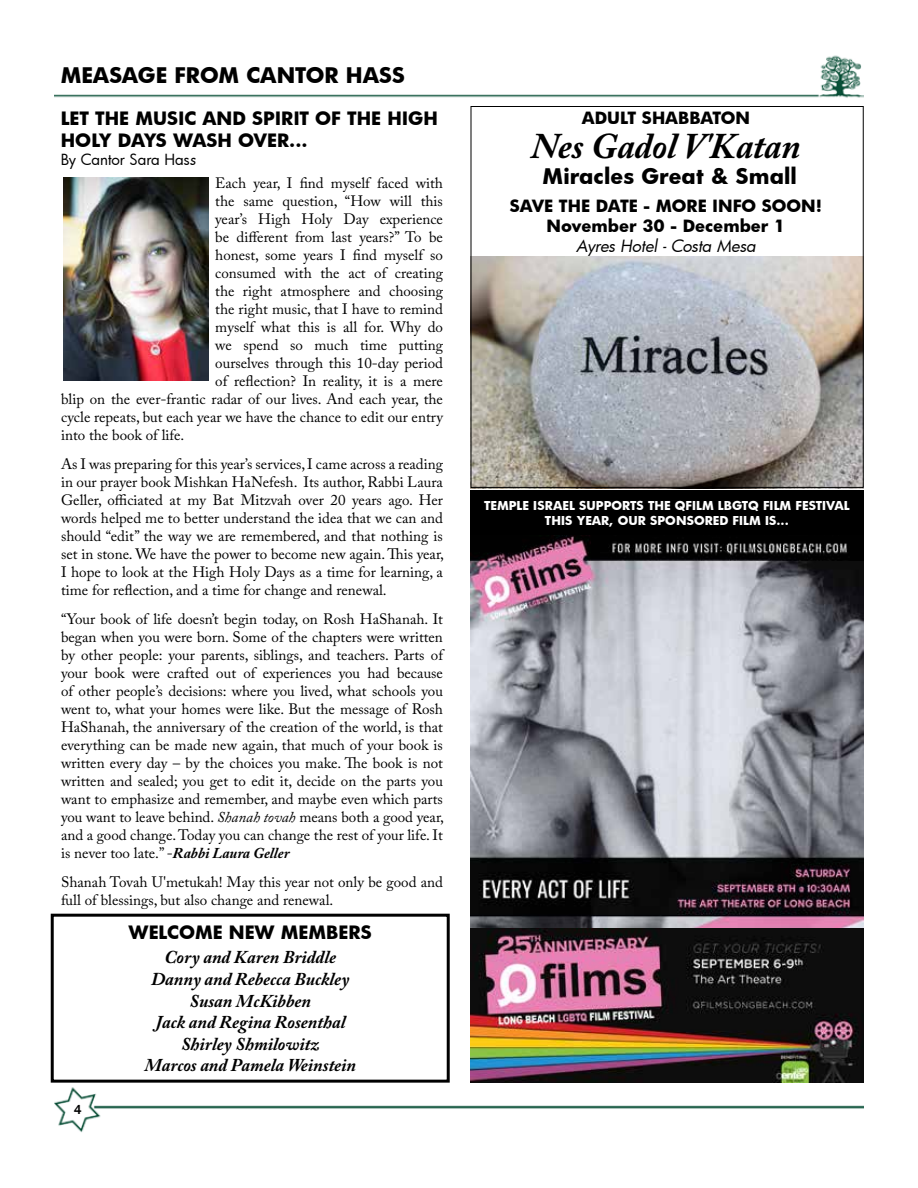
<style>
.page{position:relative;width:918px;height:1188px;background:#fff}
.page>*{position:absolute;margin:0;border:0;box-sizing:border-box;transform-origin:0 0}
.t1{font:italic 700 36px "Adobe Caslon Pro";color:#000}
.t2{font:700 21px "Futura";color:#000}
.t3{font:italic 700 18px/21.6px "Adobe Caslon Pro";color:#000;text-align:center}
.t4{font:700 18px/21.6px "Futura";color:#000}
.t5{font:700 16.5px/19.8px "Futura";color:#000;text-align:center}
.t6{font:italic 16.5px "Futura";letter-spacing:-.005em;color:#000}
.t7{font:15px/18px "Adobe Caslon Pro";color:#000;text-align:justify}
.t8{font:15px "Futura";letter-spacing:-.005em;color:#000}
.t9{font:500 13.5px "Franklin Gothic";color:#000}
.t10{font:700 12px/14.4px "Futura";color:#fff;text-align:center}
.s1{font-style:italic}
.s2{font-weight:700;font-style:italic}
</style>
<div class="page">
<img style="left:54px;top:1087px;width:810px;height:46px">
<img style="left:54px;top:55px;width:810px;height:43px">
<img style="left:64px;top:177px;width:145px;height:203px">
<div style="left:51px;top:914px;width:399px;height:169px;border:3px solid #000"></div>
<img style="left:470px;top:535px;width:394px;height:548px">
<div style="left:470px;top:490px;width:394px;height:45px;background:#000"></div>
<img style="left:470px;top:257px;width:392px;height:231px">
<div style="left:471px;top:106px;width:393px;height:382px;border:1px solid #000"></div>
<h2 class="t2" style="left:61px;top:60px;width:346px">MEASAGE FROM CANTOR HASS</h2>
<p class="t4" style="left:61px;top:107px;width:379px">LET THE MUSIC AND SPIRIT OF THE HIGH<br>HOLY DAYS WASH OVER...</p>
<p class="t8" style="left:61px;top:149px;width:137px">By Cantor Sara Has<span class="s1">s</span></p>
<p class="t7" style="left:215px;top:174px;width:229px">Each year, I find myself faced with</p>
<p class="t7" style="left:215px;top:192px;width:229px">the same question, “How will this</p>
<p class="t7" style="left:215px;top:210px;width:229px">year’s High Holy Day experience</p>
<p class="t7" style="left:215px;top:228px;width:229px">be different from last years?” To be</p>
<p class="t7" style="left:215px;top:246px;width:229px">honest, some years I find myself so</p>
<p class="t7" style="left:215px;top:264px;width:229px">consumed with the act of creating</p>
<p class="t7" style="left:215px;top:282px;width:229px">the right atmosphere and choosing</p>
<p class="t7" style="left:215px;top:300px;width:229px">the right music, that I have to remind</p>
<p class="t7" style="left:215px;top:318px;width:229px">myself what this is all for. Why do</p>
<p class="t7" style="left:215px;top:336px;width:229px">we spend so much time putting</p>
<p class="t7" style="left:215px;top:354px;width:229px">ourselves through this 10-day period</p>
<p class="t7" style="left:215px;top:372px;width:229px">of reflection? In reality, it is a mere</p>
<p class="t7" style="left:61px;top:390px;width:383px">blip on the ever-frantic radar of our lives. And each year, the</p>
<p class="t7" style="left:61px;top:408px;width:383px">cycle repeats, but each year we have the chance to edit our entry</p>
<p class="t7" style="left:61px;top:426px;width:125px">into the book of life.</p>
<p class="t7" style="left:61px;top:455px;width:385px">As I was preparing for this year’s services, I came across a reading in our prayer book Mishkan HaNefesh. Its author, Rabbi Laura Geller, officiated at my Bat Mitzvah over 20 years ago. Her words helped me to better understand the idea that we can and should “edit” the way we are remembered, and that nothing is set in stone. We have the power to become new again. This year, I hope to look at the High Holy Days as a time for learning, a time for reflection, and a time for change and renewal.</p>
<p class="t7" style="left:61px;top:610px;width:385px">“Your book of life doesn’t begin today, on Rosh HaShanah. It began when you were born. Some of the chapters were written by other people: your parents, siblings, and teachers. Parts of your book were crafted out of experiences you had because of other people’s decisions: where you lived, what schools you went to, what your homes were like. But the message of Rosh HaShanah, the anniversary of the creation of the world, is that everything can be made new again, that much of your book is written every day – by the choices you make. The book is not written and sealed; you get to edit it, decide on the parts you want to emphasize and remember, and maybe even which parts you want to leave behind. <span class="s1">Shanah tovah</span> means both a good year, and a good change. Today you can change the rest of your life. It is never too late.” -<span class="s2">Rabbi Laura Geller</span></p>
<p class="t7" style="left:61px;top:872px;width:383px">Shanah Tovah U'metukah! May this year not only be good and full of blessings, but also change and renewal.</p>
<p class="t9" style="left:74px;top:1101px;width:9px">4</p>
<p class="t4" style="left:129px;top:921px;width:245px">WELCOME NEW MEMBERS</p>
<p class="t3" style="left:144px;top:946px;width:213px">Cory and Karen Briddle<br>Danny and Rebecca Buckley<br>Susan McKibben<br>Jack and Regina Rosenthal<br>Shirley Shmilowitz<br>Marcos and Pamela Weinstein</p>
<p class="t5" style="left:582px;top:107px;width:170px">ADULT SHABBATON</p>
<h1 class="t1" style="left:531px;top:125px;width:271px">Nes Gadol V'Katan</h1>
<h2 class="t2" style="left:542px;top:161px;width:256px">Miracles Great &amp; Small</h2>
<p class="t5" style="left:510px;top:196px;width:314px">SAVE THE DATE - MORE INFO SOON!<br>November 30 - December 1</p>
<p class="t6" style="left:576px;top:235px;width:181px">Ayres Hotel - Costa Mesa</p>
<p class="t10" style="left:484px;top:498px;width:367px">TEMPLE ISRAEL SUPPORTS THE QFILM LBGTQ FILM FESTIVAL<br>THIS YEAR, OUR SPONSORED FILM IS...</p>
</div>
